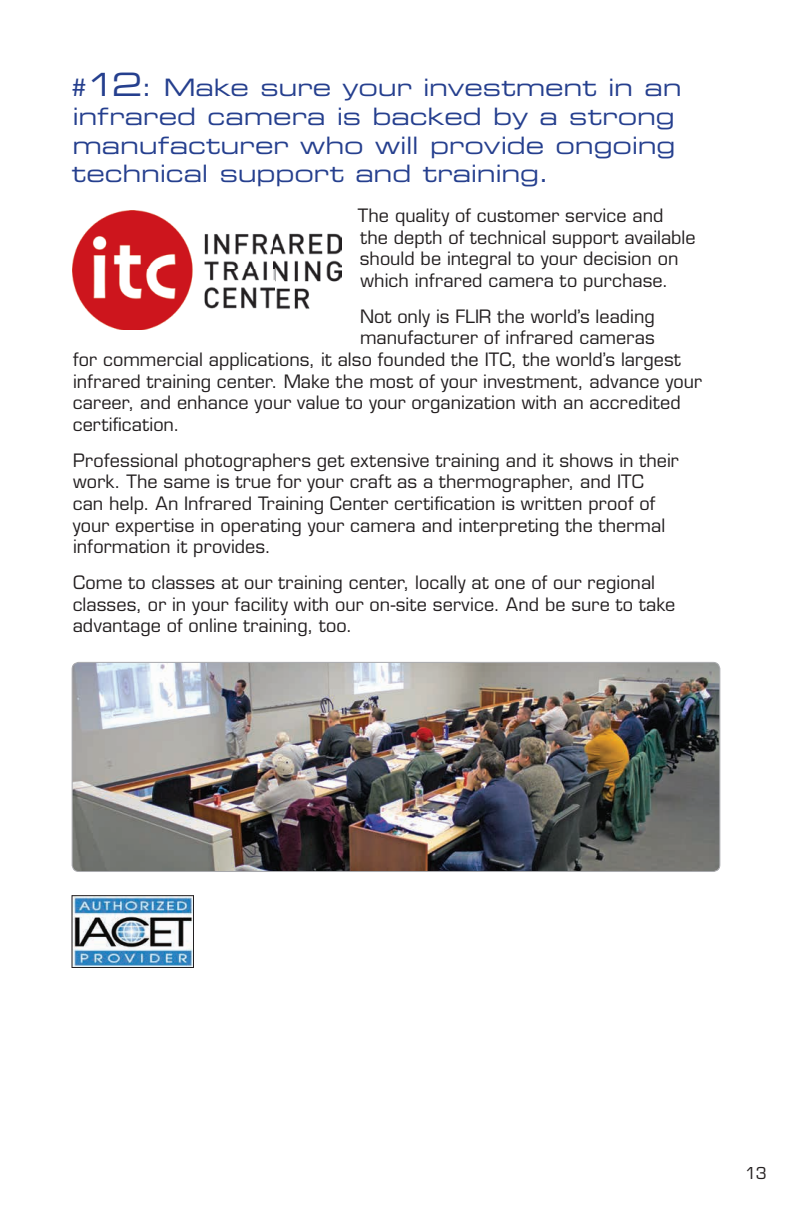
<style>
.page{position:relative;width:792px;height:1224px;background:#fff}
.page>*{position:absolute;margin:0;border:0;box-sizing:border-box;transform-origin:0 0}
.t1{font:24px/28.8px "Eurostile LT Std Ex 2";letter-spacing:-.005em;color:#253f8e}
.t2{font:18px/21.6px "Eurostile LT Std";letter-spacing:.005em;color:#231f20}
.t3{font:16px "Eurostile LT Std";color:#231f20}
.s1{font-size:32px}
</style>
<div class="page">
<img style="left:72px;top:662px;width:648px;height:210px">
<div style="left:72px;top:662px;width:648px;height:210px;border:1px solid #a8a9ad;border-radius:7px"></div>
<img style="left:72px;top:210px;width:269px;height:120px">
<img style="left:74px;top:897px;width:118px;height:69px">
<div style="left:72px;top:895px;width:122px;height:73px;border:1px solid #231f20"></div>
<h1 class="t1" style="left:67px;top:72px;width:616px">#<span class="s1">12</span>: Make sure your investment in an infrared camera is backed by a strong manufacturer who will provide ongoing technical support and training.</h1>
<p class="t2" style="left:358px;top:205px;width:339px">The quality of customer service and<br>the depth of technical support available should be integral to your decision on which infrared camera to purchase.</p>
<p class="t2" style="left:360px;top:306px;width:296px">Not only is FLIR the world’s leading</p>
<p class="t2" style="left:360px;top:327px;width:296px">manufacturer of infrared cameras</p>
<p class="t2" style="left:73px;top:349px;width:609px">for commercial applications, it also founded the ITC, the world’s largest</p>
<p class="t2" style="left:73px;top:370px;width:630px">infrared training center. Make the most of your investment, advance your</p>
<p class="t2" style="left:73px;top:392px;width:610px">career, and enhance your value to your organization with an accredited</p>
<p class="t2" style="left:73px;top:414px;width:109px">certification.</p>
<p class="t2" style="left:73px;top:450px;width:608px">Professional photographers get extensive training and it shows in their work. The same is true for your craft as a thermographer, and ITC<br>can help. An Infrared Training Center certification is written proof of your expertise in operating your camera and interpreting the thermal information it provides.</p>
<p class="t2" style="left:73px;top:572px;width:604px">Come to classes at our training center, locally at one of our regional classes, or in your facility with our on-site service. And be sure to take advantage of online training, too.</p>
<p class="t3" style="left:745px;top:1164px;width:23px">13</p>
</div>
